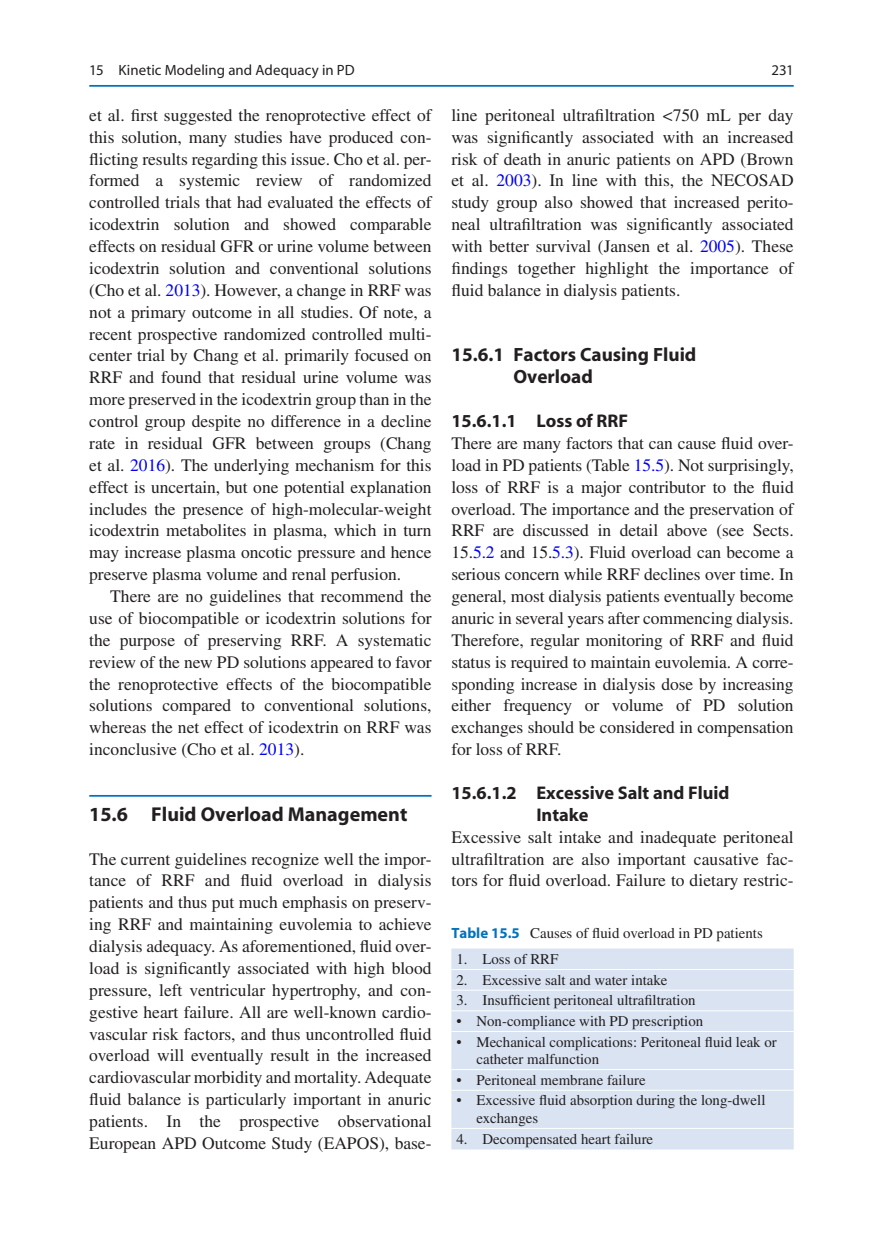
<style>
.page{position:relative;width:883px;height:1260px;background:#fff}
.page>*{position:absolute;margin:0;border:0;box-sizing:border-box;transform-origin:0 0}
.t1{font:700 20.12px "Nqmsrc Myriad";color:#231f20}
.t2{font:700 19.25px/21.9px "Nqmsrc Myriad";color:#231f20}
.t3{font:700 18.38px/21.9px "Nqmsrc Myriad";color:#231f20}
.t4{font:17.5px/21.9px "Bmcgvn Times";color:#231f20;text-align:justify}
.t5{font:14.88px/17.5px "Bmcgvn Times";color:#231f20}
.t6{font:14.88px "Sqmdsj Myriad";letter-spacing:.005em;color:#231f20}
.t7{font:14.88px "Jwlqjl Myriad";color:#231f20}
.s1{color:#0000fa}
.s2{font-family:"Nqmsrc Myriad";font-weight:700;color:#0073bc}
</style>
<div class="page">
<hr style="left:89px;top:795px;width:343px;height:2px;background:#0073bc">
<div style="left:451px;top:949px;width:343px;height:200px;background:#d9e3f2"></div>
<hr style="left:451px;top:969px;width:343px;height:1px;background:#fff">
<hr style="left:451px;top:990px;width:343px;height:1px;background:#fff">
<hr style="left:451px;top:1010px;width:343px;height:1px;background:#fff">
<hr style="left:451px;top:1031px;width:343px;height:1px;background:#fff">
<hr style="left:451px;top:1069px;width:343px;height:1px;background:#fff">
<hr style="left:451px;top:1090px;width:343px;height:1px;background:#fff">
<hr style="left:451px;top:1128px;width:343px;height:1px;background:#fff">
<hr style="left:89px;top:85px;width:705px;height:2px;background:#0073bc">
<p class="t6" style="left:89px;top:63px;width:267px">15 Kinetic Modeling and Adequacy in PD</p>
<p class="t4" style="left:89px;top:104px;width:344px">et al. first suggested the renoprotective effect of this solution, many studies have produced con&shy;flicting results regarding this issue. Cho et al. per&shy;formed a systemic review of randomized controlled trials that had evaluated the effects of icodextrin solution and showed comparable effects on residual GFR or urine volume between icodextrin solution and conventional solutions (Cho et al. <span class="s1">2013</span>). However, a change in RRF was not a primary outcome in all studies. Of note, a recent prospective randomized controlled multi&shy;center trial by Chang et al. primarily focused on RRF and found that residual urine volume was more preserved in the icodextrin group than in the control group despite no difference in a decline rate in residual GFR between groups (Chang et al. <span class="s1">2016</span>). The underlying mechanism for this effect is uncertain, but one potential explanation includes the presence of high-molecular-weight icodextrin metabolites in plasma, which in turn may increase plasma oncotic pressure and hence preserve plasma volume and renal perfusion.</p>
<p class="t4" style="left:89px;top:585px;width:344px;text-indent:21px">There are no guidelines that recommend the use of biocompatible or icodextrin solutions for the purpose of preserving RRF. A systematic review of the new PD solutions appeared to favor the renoprotective effects of the biocompatible solutions compared to conventional solutions, whereas the net effect of icodextrin on RRF was inconclusive (Cho et al. <span class="s1">2013</span>).</p>
<p class="t1" style="left:89px;top:804px;width:320px">15.6 Fluid Overload Management</p>
<p class="t4" style="left:89px;top:848px;width:344px">The current guidelines recognize well the impor&shy;tance of RRF and fluid overload in dialysis patients and thus put much emphasis on preserv&shy;ing RRF and maintaining euvolemia to achieve dialysis adequacy. As aforementioned, fluid over&shy;load is significantly associated with high blood pressure, left ventricular hypertrophy, and con&shy;gestive heart failure. All are well-known cardio&shy;vascular risk factors, and thus uncontrolled fluid overload will eventually result in the increased cardiovascular morbidity and mortality. Adequate fluid balance is particularly important in anuric patients. In the prospective observational European APD Outcome Study (EAPOS), base-</p>
<p class="t7" style="left:771px;top:63px;width:24px">231</p>
<p class="t4" style="left:451px;top:104px;width:344px">line peritoneal ultrafiltration &lt;750 mL per day was significantly associated with an increased risk of death in anuric patients on APD (Brown et al. <span class="s1">2003</span>). In line with this, the NECOSAD study group also showed that increased perito&shy;neal ultrafiltration was significantly associated with better survival (Jansen et al. <span class="s1">2005</span>). These findings together highlight the importance of fluid balance in dialysis patients.</p>
<p class="t2" style="left:513px;top:345px;width:184px;text-indent:-62px">15.6.1 Factors Causing Fluid<br>Overload</p>
<p class="t3" style="left:451px;top:411px;width:178px">15.6.1.1 Loss of RRF</p>
<p class="t4" style="left:451px;top:432px;width:344px">There are many factors that can cause fluid over&shy;load in PD patients (Table <span class="s1">15.5</span>). Not surprisingly, loss of RRF is a major contributor to the fluid overload. The importance and the preservation of RRF are discussed in detail above (see Sects.<br>15.<span class="s1">5.2</span> and 15.<span class="s1">5.3</span>). Fluid overload can become a serious concern while RRF declines over time. In general, most dialysis patients eventually become anuric in several years after commencing dialysis.<br>Therefore, regular monitoring of RRF and fluid status is required to maintain euvolemia. A corre&shy;sponding increase in dialysis dose by increasing either frequency or volume of PD solution exchanges should be considered in compensation for loss of RRF.</p>
<p class="t3" style="left:536px;top:782px;width:195px;text-indent:-85px">15.6.1.2 Excessive Salt and Fluid<br>Intake</p>
<p class="t4" style="left:451px;top:826px;width:344px">Excessive salt intake and inadequate peritoneal ultrafiltration are also important causative fac&shy;tors for fluid overload. Failure to dietary restric-</p>
<p class="t5" style="left:451px;top:924px;width:313px"><span class="s2">Table 15.5</span> Causes of fluid overload in PD patients</p>
<p class="t5" style="left:456px;top:950px;width:104px">1. Loss of RRF</p>
<p class="t5" style="left:456px;top:971px;width:213px">2. Excessive salt and water intake</p>
<p class="t5" style="left:456px;top:992px;width:241px">3. Insufficient peritoneal ultrafiltration</p>
<p class="t5" style="left:456px;top:1012px;width:248px">• Non-compliance with PD prescription</p>
<p class="t5" style="left:476px;top:1033px;width:302px;text-indent:-20px">• Mechanical complications: Peritoneal fluid leak or catheter malfunction</p>
<p class="t5" style="left:456px;top:1071px;width:191px">• Peritoneal membrane failure</p>
<p class="t5" style="left:476px;top:1092px;width:291px;text-indent:-20px">• Excessive fluid absorption during the long-dwell exchanges</p>
<p class="t5" style="left:456px;top:1130px;width:198px">4. Decompensated heart failure</p>
</div>
